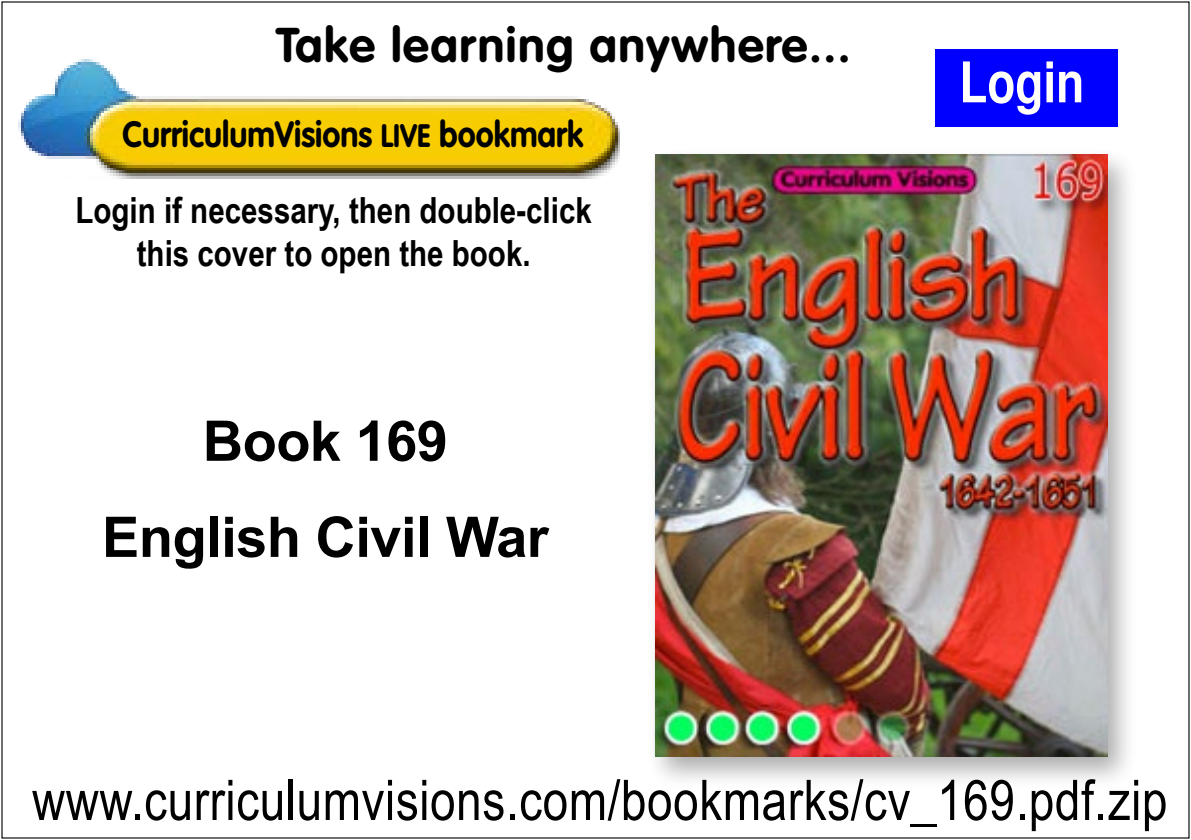
<style>
.page{position:relative;width:1191px;height:840px;background:#fff}
.page>*{position:absolute;margin:0;border:0;box-sizing:border-box;transform-origin:0 0}
.t1{font:56px "Arial Narrow";letter-spacing:.01em;color:#000}
.t2{font:700 56px/96px "Arial";letter-spacing:-.01em;color:#000;text-align:center}
.t3{font:56px "Helvetica CY Bold";color:#fffefa}
.t4{font:700 48px "VAG Rounded";letter-spacing:.03em;color:#000}
.t5{font:700 36px/43.2px "Arial Narrow";color:#000;text-align:center}
.t6{font:700 36px "VAG Rounded";color:#000;scale:.9 1}
.s1{font-size:32px}
</style>
<div class="page">
<div style="left:645px;top:145px;width:494px;height:644px;background:#000;opacity:.75"></div>
<img style="left:18px;top:59px;width:601px;height:120px">
<div style="left:935px;top:49px;width:183px;height:77px;background:#00f"></div>
<img style="left:655px;top:155px;width:452px;height:600px">
<h2 class="t4" style="left:276px;top:17px;width:576px">Take learning anywhere...</h2>
<p class="t6" style="left:122px;top:113px;width:513px">CurriculumVisions <span class="s1">LIVE</span> bookmark</p>
<p class="t5" style="left:75px;top:187px;width:518px">Login if necessary, then double-click this cover to open the book.</p>
<h1 class="t2" style="left:102px;top:395px;width:448px">Book 169<br>English Civil War</h1>
<h1 class="t3" style="left:959px;top:48px;width:126px">Login</h1>
<h1 class="t1" style="left:32px;top:758px;width:1136px">www.curriculumvisions.com/bookmarks/cv_169.pdf.zip</h1>
</div>
